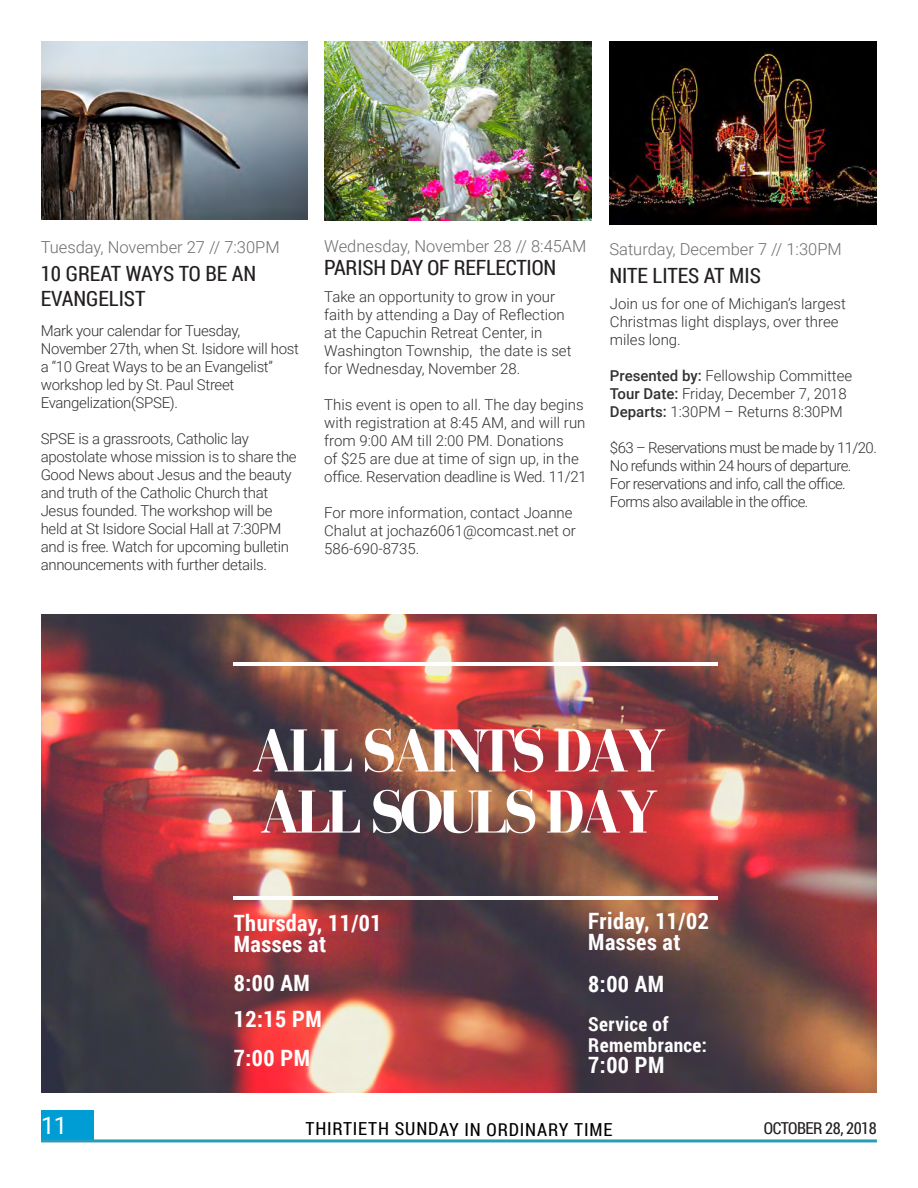
<style>
.page{position:relative;width:918px;height:1188px;background:#fff}
.page>*{position:absolute;margin:0;border:0;box-sizing:border-box;transform-origin:0 0}
.t1{font:700 62.25px/61.1px "Bodoni FLF";letter-spacing:-.08em;color:#fff}
.t2{font:24px "Roboto";color:#fff}
.Paragraph_Style_2{font:700 22.5px "Roboto Condensed";letter-spacing:.02em;color:#fff}
.Post-Title{font:21px/25.2px "Roboto Condensed";letter-spacing:-.01em;color:#231f20}
.Paragraph_Style_2-2{font:700 19.5px/21px "Roboto Condensed";letter-spacing:.02em;color:#fff}
.t3{font:18px "Roboto Condensed";letter-spacing:.045em;color:#000}
.Post-Date{font:300 16.5px "Roboto";color:#6c6d70}
.t4{font:16.5px "Roboto Condensed";letter-spacing:-.03em;color:#231f20}
.Post-Content{font:300 15px/18px "Roboto";color:#313131}
.Post-Content-2{font:300 15px/18px "Roboto";letter-spacing:-.02em;color:#313131}
.Post-Content-3{font:300 15px/18px "Roboto";letter-spacing:-.04em;color:#313131}
.s1{font-weight:500}
</style>
<div class="page">
<div style="left:41px;top:1111px;width:52px;height:29px;background:#009dd4"></div>
<hr style="left:41px;top:1139px;width:836px;height:3px;background:#2a9cba">
<img style="left:324px;top:41px;width:267px;height:179px">
<img style="left:609px;top:41px;width:267px;height:183px">
<img style="left:42px;top:41px;width:266px;height:178px">
<img style="left:41px;top:615px;width:836px;height:478px">
<hr style="left:234px;top:662px;width:484px;height:4px;background:#fff">
<hr style="left:234px;top:896px;width:484px;height:3px;background:#fff">
<p class="Post-Date" style="left:41px;top:236px;width:241px">Tuesday, November 27 // 7:30PM</p>
<p class="Post-Title" style="left:41px;top:260px;width:217px">10 GREAT WAYS TO BE AN<br>EVANGELIST</p>
<p class="Post-Content-2" style="left:41px;top:321px;width:260px">Mark your calendar for Tuesday,<br>November 27th, when St. Isidore will host a “10 Great Ways to be an Evangelist” workshop led by St. Paul Street<br>Evangelization(SPSE).</p>
<p class="Post-Content-2" style="left:41px;top:429px;width:258px">SPSE is a grassroots, Catholic lay apostolate whose mission is to share the Good News about Jesus and the beauty and truth of the Catholic Church that Jesus founded. The workshop will be held at St Isidore Social Hall at 7:30PM and is free. Watch for upcoming bulletin announcements with further details.</p>
<p class="Post-Date" style="left:324px;top:234px;width:264px">Wednesday, November 28 // 8:45AM</p>
<p class="Post-Content" style="left:324px;top:287px;width:249px">Take an opportunity to grow in your faith by attending a Day of Reflection at the Capuchin Retreat Center, in Washington Township, the date is set for Wednesday, November 28.</p>
<p class="Post-Content" style="left:324px;top:395px;width:264px">This event is open to all. The day begins with registration at 8:45 AM, and will run from 9:00 AM till 2:00 PM. Donations<br>of $25 are due at time of sign up, in the office. Reservation deadline is Wed. 11/21</p>
<p class="Post-Content" style="left:324px;top:503px;width:253px">For more information, contact Joanne<br>Chalut at jochaz6061@comcast.net or<br>586-690-8735.</p>
<p class="Post-Title" style="left:324px;top:255px;width:233px">PARISH DAY OF REFLECTION</p>
<p class="Post-Date" style="left:609px;top:238px;width:234px">Saturday, December 7 // 1:30PM</p>
<p class="Post-Content" style="left:610px;top:294px;width:238px">Join us for one of Michigan’s largest<br>Christmas light displays, over three miles long.</p>
<p class="Post-Content" style="left:610px;top:366px;width:244px"><span class="s1">Presented by:</span> Fellowship Committee</p>
<p class="Post-Content" style="left:610px;top:384px;width:238px"><span class="s1">Tour Date:</span> Friday, December 7, 2018</p>
<p class="Post-Content" style="left:610px;top:402px;width:234px"><span class="s1">Departs:</span> 1:30PM – Returns 8:30PM</p>
<p class="Post-Content-3" style="left:610px;top:438px;width:268px">$63 – Reservations must be made by 11/20.<br>No refunds within 24 hours of departure.</p>
<p class="Post-Content-3" style="left:610px;top:474px;width:237px">For reservations and info, call the office.<br>Forms also available in the office.</p>
<p class="Post-Title" style="left:609px;top:263px;width:153px">NITE LITES AT MIS</p>
<p class="t1" style="left:251px;top:722px;width:417px">ALL SAINTS DAY<br>ALL SOULS DAY</p>
<p class="Paragraph_Style_2" style="left:234px;top:907px;width:149px">Thursday, 11/01</p>
<p class="Paragraph_Style_2" style="left:234px;top:928px;width:94px">Masses at</p>
<p class="Paragraph_Style_2" style="left:234px;top:967px;width:77px">8:00 AM</p>
<p class="Paragraph_Style_2" style="left:234px;top:1003px;width:89px">12:15 PM</p>
<p class="Paragraph_Style_2" style="left:234px;top:1042px;width:78px">7:00 PM</p>
<p class="Paragraph_Style_2" style="left:588px;top:905px;width:122px">Friday, 11/02</p>
<p class="Paragraph_Style_2" style="left:588px;top:926px;width:94px">Masses at</p>
<p class="Paragraph_Style_2" style="left:588px;top:968px;width:77px">8:00 AM</p>
<p class="Paragraph_Style_2-2" style="left:588px;top:1013px;width:120px">Service of<br>Remembrance:</p>
<p class="Paragraph_Style_2" style="left:588px;top:1049px;width:78px">7:00 PM</p>
<h2 class="t2" style="left:41px;top:1109px;width:28px">11</h2>
<p class="t3" style="left:306px;top:1117px;width:308px">THIRTIETH SUNDAY IN ORDINARY TIME</p>
<p class="t4" style="left:764px;top:1117px;width:115px">OCTOBER 28, 2018</p>
</div>
